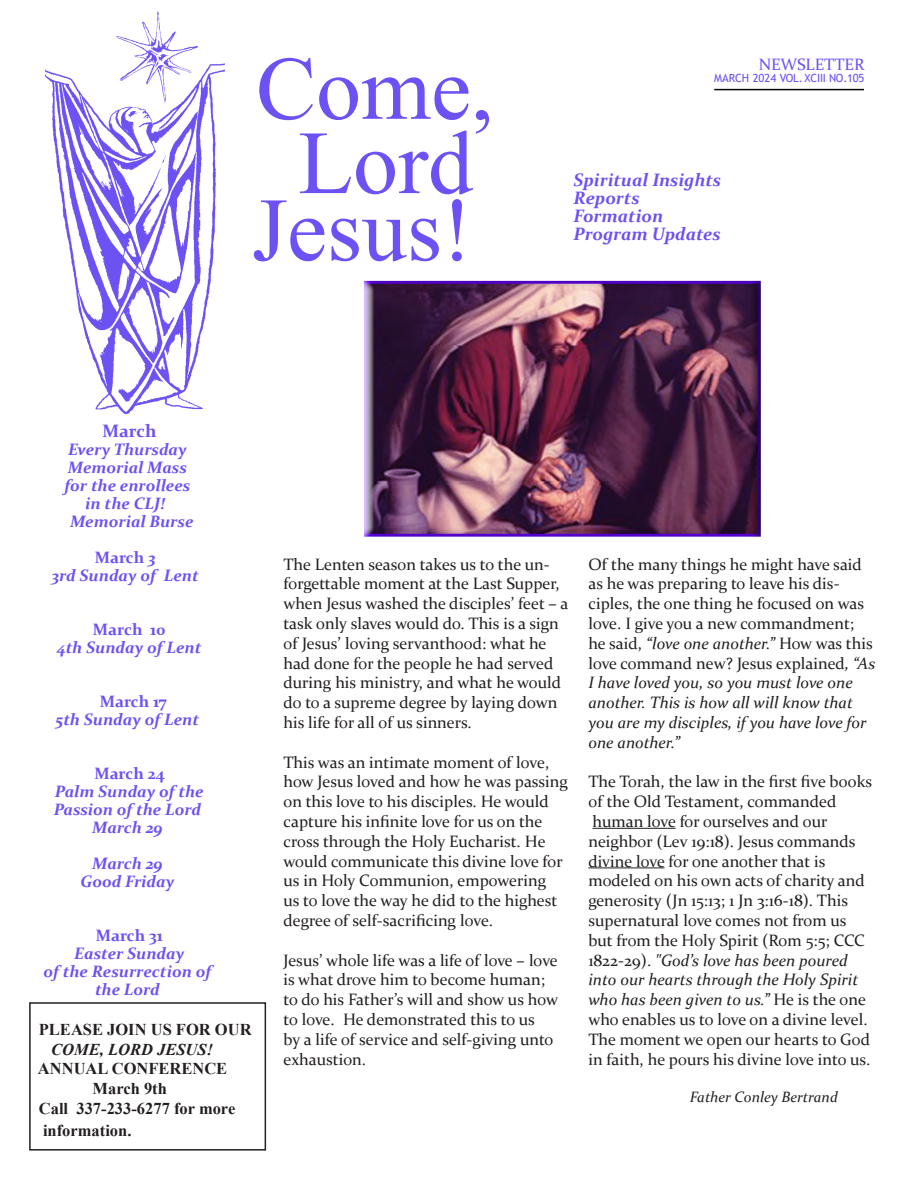
<style>
.page{position:relative;width:918px;height:1188px;background:#fff}
.page>*{position:absolute;margin:0;border:0;box-sizing:border-box;transform-origin:0 0}
.t1{font:90px "Times New Roman";color:#6c51f3}
.t2{font:italic 700 18px "Constantia";color:#6c51f3}
.t3{font:700 18px "Constantia";letter-spacing:-.005em;color:#6c51f3}
.t4{font:16.5px/19.8px "Constantia";color:#231f20}
.t5{font:italic 700 16.5px "Constantia";color:#6c51f3}
.t6{font:italic 16.5px/19.8px "Constantia";color:#231f20}
.t7{font:700 16.5px "Times New Roman";color:#231f20}
.t8{font:700 16.5px "Constantia";color:#6c51f3}
.t9{font:italic 700 16.5px "Times New Roman";color:#231f20}
.t10{font:16.5px "Constantia";color:#6c51f3}
.t11{font:italic 15px "Constantia";color:#231f20}
.t12{font:11.25px "Trebuchet MS";letter-spacing:-.02em;color:#6c51f3}
.s1{font-style:italic}
.s2{font-style:normal}
</style>
<div class="page">
<hr style="left:714px;top:89px;width:150px;height:1px;background:#040503">
<img style="left:46px;top:11px;width:179px;height:403px">
<div style="left:363px;top:281px;width:12px;height:256px;background:#fff;opacity:.75"></div>
<div style="left:368px;top:281px;width:394px;height:256px;background:#231f20;opacity:.75"></div>
<div style="left:29px;top:1002px;width:237px;height:149px;border:2px solid #231f20"></div>
<hr style="left:593px;top:828px;width:83px;height:1px;background:#231f20">
<hr style="left:588px;top:868px;width:77px;height:1px;background:#231f20">
<p class="t1" style="left:256px;top:25px;width:239px">Come,</p>
<p class="t1" style="left:298px;top:99px;width:176px">Lord</p>
<p class="t1" style="left:252px;top:166px;width:221px">Jesus!</p>
<p class="t10" style="left:759px;top:53px;width:107px">NEWSLETTER</p>
<p class="t12" style="left:714px;top:71px;width:152px">MARCH 2024 VOL. XCIII NO.105</p>
<p class="t2" style="left:574px;top:168px;width:149px">Spiritual Insights</p>
<p class="t2" style="left:574px;top:186px;width:67px">Reports</p>
<p class="t2" style="left:574px;top:204px;width:91px">Formation</p>
<p class="t2" style="left:574px;top:222px;width:148px">Program Updates</p>
<p class="t3" style="left:103px;top:418px;width:56px">March</p>
<p class="t5" style="left:68px;top:438px;width:120px">Every Thursday</p>
<p class="t5" style="left:68px;top:456px;width:120px">Memorial Mass</p>
<p class="t5" style="left:64px;top:474px;width:127px">for the enrollees</p>
<p class="t5" style="left:85px;top:492px;width:81px">in the CLJ!</p>
<p class="t5" style="left:70px;top:510px;width:125px">Memorial Burse</p>
<p class="t8" style="left:95px;top:546px;width:62px">March <span class="s1">3</span></p>
<p class="t5" style="left:52px;top:564px;width:149px">3rd Sunday of Lent</p>
<p class="t8" style="left:93px;top:618px;width:74px">March 10</p>
<p class="t5" style="left:57px;top:636px;width:146px">4th Sunday of Lent</p>
<p class="t8" style="left:100px;top:690px;width:68px">March 17</p>
<p class="t5" style="left:56px;top:708px;width:145px">5th Sunday of Lent</p>
<p class="t8" style="left:94px;top:762px;width:71px">March 24</p>
<p class="t5" style="left:55px;top:780px;width:150px">Palm Sunday of the</p>
<p class="t5" style="left:54px;top:798px;width:149px">Passion of the Lord</p>
<p class="t5" style="left:92px;top:816px;width:72px">March 29</p>
<p class="t5" style="left:92px;top:852px;width:72px">March 29</p>
<p class="t5" style="left:81px;top:870px;width:95px">Good Friday</p>
<p class="t8" style="left:96px;top:924px;width:68px">March 31</p>
<p class="t5" style="left:74px;top:942px;width:112px">Easter Sunday</p>
<p class="t5" style="left:44px;top:960px;width:169px">of the Resurrection of</p>
<p class="t5" style="left:95px;top:978px;width:66px">the Lord</p>
<p class="t7" style="left:39px;top:1017px;width:214px">PLEASE JOIN US FOR OUR</p>
<p class="t9" style="left:51px;top:1037px;width:163px">COME, LORD JESUS!</p>
<p class="t7" style="left:38px;top:1057px;width:191px">ANNUAL CONFERENCE</p>
<p class="t7" style="left:93px;top:1077px;width:76px">March 9th</p>
<p class="t7" style="left:39px;top:1096px;width:198px">Call 337-233-6277 for more</p>
<p class="t7" style="left:43px;top:1118px;width:90px">information.</p>
<p class="t4" style="left:284px;top:553px;width:287px">The Lenten season takes us to the un&shy;forgettable moment at the Last Supper, when Jesus washed the disciples’ feet – a task only slaves would do. This is a sign of Jesus’ loving servanthood: what he had done for the people he had served during his ministry, and what he would do to a supreme degree by laying down his life for all of us sinners.</p>
<p class="t4" style="left:284px;top:751px;width:286px">This was an intimate moment of love, how Jesus loved and how he was passing on this love to his disciples. He would capture his infinite love for us on the cross through the Holy Eucharist. He would communicate this divine love for us in Holy Communion, empowering<br>us to love the way he did to the highest degree of self-sacrificing love.</p>
<p class="t4" style="left:284px;top:949px;width:276px">Jesus’ whole life was a life of love – love is what drove him to become human; to do his Father’s will and show us how to love. He demonstrated this to us<br>by a life of service and self-giving unto exhaustion.</p>
<p class="t4" style="left:588px;top:553px;width:277px">Of the many things he might have said as he was preparing to leave his dis&shy;ciples, the one thing he focused on was love. I give you a new commandment;</p>
<p class="t6" style="left:588px;top:633px;width:288px"><span class="s2">he said,</span> “love one another.” <span class="s2">How was this love command new? Jesus explained</span>, “As I have loved you, so you must love one another. This is how all will know that you are my disciples, if you have love for one another.”</p>
<p class="t4" style="left:588px;top:771px;width:285px">The Torah, the law in the first five books of the Old Testament, commanded</p>
<p class="t4" style="left:588px;top:811px;width:283px">human love for ourselves and our neighbor (Lev 19:18). Jesus commands divine love for one another that is modeled on his own acts of charity and generosity (Jn 15:13; 1 Jn 3:16-18). This supernatural love comes not from us but from the Holy Spirit (Rom 5:5; CCC 1822-29). <span class="s1">"God’s love has been poured into our hearts through the Holy Spirit who has been given to us.”</span> He is the one who enables us to love on a divine level.<br>The moment we open our hearts to God in faith, he pours his divine love into us.</p>
<p class="t11" style="left:690px;top:1087px;width:149px">Father Conley Bertrand</p>
</div>
